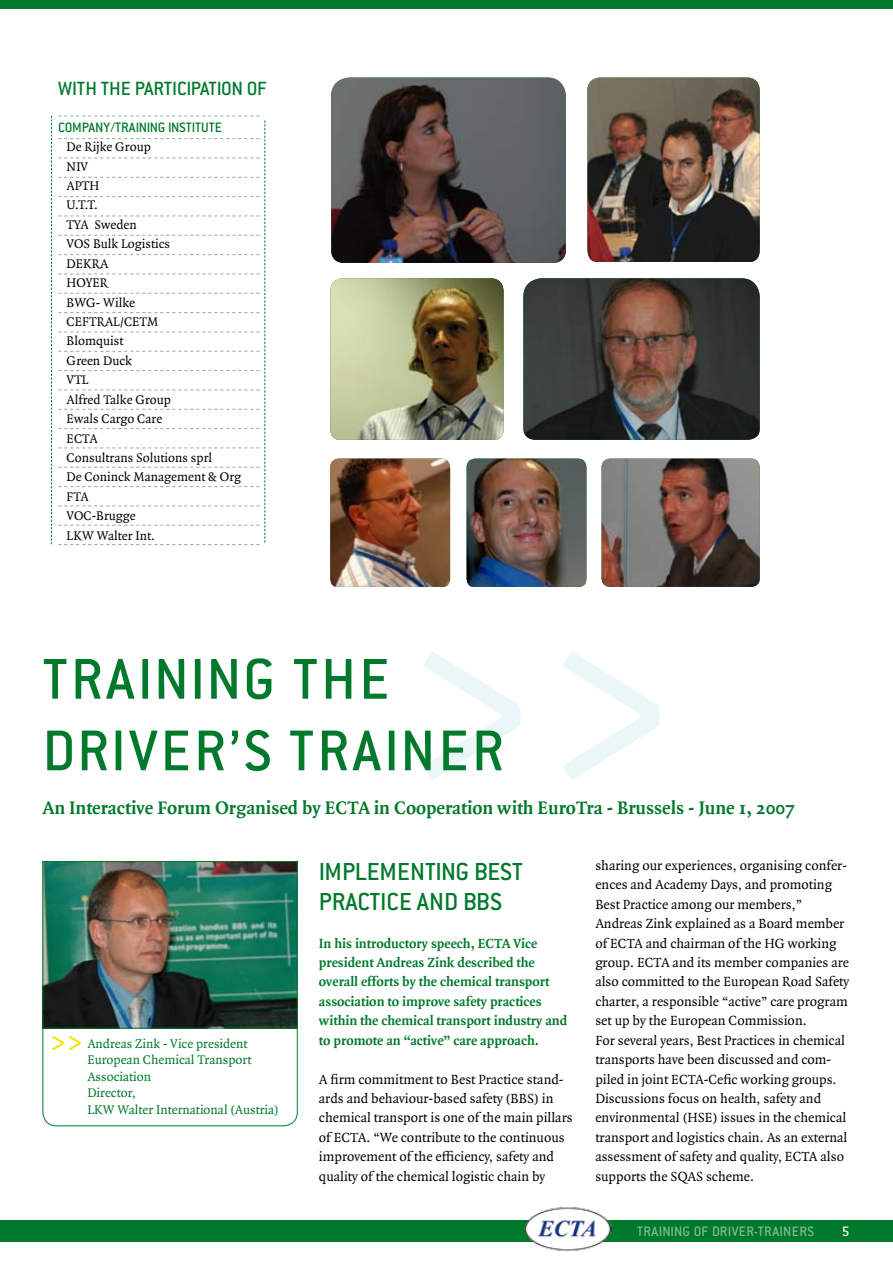
<style>
.page{position:relative;width:893px;height:1263px;background:#fff}
.page>*{position:absolute;margin:0;border:0;box-sizing:border-box;transform-origin:0 0}
.t1{font:500 63px "Conduit ITC";color:#00792c}
.t2{font:500 27px "Conduit ITC";letter-spacing:-.015em;color:#00792c}
.t3{font:500 21px "Conduit ITC";color:#00792c}
.t4{font:700 19.5px "Quadraat";color:#00792c}
.t5{font:500 15px "Conduit ITC";letter-spacing:.03em;color:#fff}
.t6{font:500 15px "Conduit ITC";letter-spacing:-.01em;color:#00792c}
.t7{font:14.25px/19.4px "Quadraat";color:#000}
.t8{font:700 14.25px/19.4px "Quadraat";color:#00792c}
.t9{font:13.5px/19.5px "Quadraat";color:#000}
.t10{font:13.5px/16.5px "Quadraat";color:#00792c}
</style>
<div class="page">
<div style="left:0;top:1220px;width:893px;height:22px;background:#00792c"></div>
<div style="left:0;top:0;width:893px;height:9px;background:#00792c"></div>
<img style="left:524px;top:1207px;width:87px;height:45px">
<svg style="left:51px;top:116px;width:1px;height:428px"></svg>
<svg style="left:58px;top:116px;width:207px;height:429px"></svg>
<svg style="left:424px;top:652px;width:235px;height:128px"></svg>
<div style="left:43px;top:988px;width:255px;height:138px;border:1px solid #00792c;border-radius:14px"></div>
<img style="left:45px;top:863px;width:251px;height:163px">
<div style="left:43px;top:861px;width:255px;height:167px;border:1px solid #00792c"></div>
<svg style="left:52px;top:1036px;width:29px;height:14px"></svg>
<img style="left:331px;top:78px;width:235px;height:185px">
<img style="left:330px;top:278px;width:174px;height:162px">
<img style="left:330px;top:459px;width:120px;height:128px">
<img style="left:467px;top:459px;width:119px;height:128px">
<img style="left:602px;top:459px;width:158px;height:128px">
<img style="left:587px;top:78px;width:173px;height:184px">
<img style="left:523px;top:278px;width:237px;height:162px">
<h3 class="t3" style="left:58px;top:76px;width:95px">WITH THE PARTICI</h3>
<h3 class="t3" style="left:191px;top:76px;width:19px">PATION</h3>
<h3 class="t3" style="left:247px;top:76px;width:11px">OF</h3>
<p class="t6" style="left:58px;top:119px;width:165px">COMPANY/TRAINING INSTITUTE</p>
<p class="t9" style="left:67px;top:137px;width:176px">De Rijke Group<br>NIV<br>APTH<br>U.T.T.<br>TYA Sweden<br>VOS Bulk Logistics<br>DEKRA<br>HOYER<br>BWG- Wilke<br>CEFTRAL/CETM<br>Blomquist<br>Green Duck<br>VTL<br>Alfred Talke Group<br>Ewals Cargo Care<br>ECTA<br>Consultrans Solutions sprl<br>De Coninck Management &amp; Org<br>FTA<br>VOC-Brugge<br>LKW Walter Int.</p>
<h1 class="t1" style="left:43px;top:643px;width:57px">TRAININ</h1>
<h1 class="t1" style="left:243px;top:643px;width:82px">G THE</h1>
<h1 class="t1" style="left:43px;top:715px;width:64px">DRIVER</h1>
<h1 class="t1" style="left:229px;top:715px;width:119px">’S TRAINER</h1>
<h3 class="t4" style="left:43px;top:798px;width:754px">An Interactive Forum Organised by ECTA in Cooperation with EuroTra - Brussels - June 1, 2007</h3>
<p class="t10" style="left:87px;top:1035px;width:193px">Andreas Zink - Vice president<br>European Chemical Transport<br>Association<br>Director,<br>LKW Walter International (Austria)</p>
<h2 class="t2" style="left:319px;top:856px;width:61px">IM PLEMENTIN</h2>
<h2 class="t2" style="left:455px;top:856px;width:68px">G BEST</h2>
<h2 class="t2" style="left:319px;top:886px;width:13px">PRACTICE</h2>
<h2 class="t2" style="left:417px;top:886px;width:85px">AND BBS</h2>
<p class="t8" style="left:319px;top:934px;width:250px">In his introductory speech, ECTA Vice president Andreas Zink described the overall efforts by the chemical transport association to improve safety practices within the chemical transport industry and to promote an “active” care approach.</p>
<p class="t7" style="left:319px;top:1070px;width:255px">A firm commitment to Best Practice stand&shy;ards and behaviour-based safety (BBS) in chemical transport is one of the main pillars of ECTA. “We contribute to the continuous improvement of the efficiency, safety and quality of the chemical logistic chain by</p>
<p class="t7" style="left:595px;top:856px;width:256px">sharing our experiences, organising confer&shy;ences and Academy Days, and promoting Best Practice among our members,” Andreas Zink explained as a Board member of ECTA and chairman of the HG working group. ECTA and its member companies are also committed to the European Road Safety charter, a responsible “active” care program set up by the European Commission.<br>For several years, Best Practices in chemical transports have been discussed and com&shy;piled in joint ECTA-Cefic working groups.<br>Discussions focus on health, safety and environmental (HSE) issues in the chemical transport and logistics chain. As an external assessment of safety and quality, ECTA also supports the SQAS scheme.</p>
<p class="t5" style="left:637px;top:1223px;width:179px">TRAINING OF DRIVER-TRAINERS</p>
<p class="t5" style="left:842px;top:1223px;width:9px">5</p>
</div>
